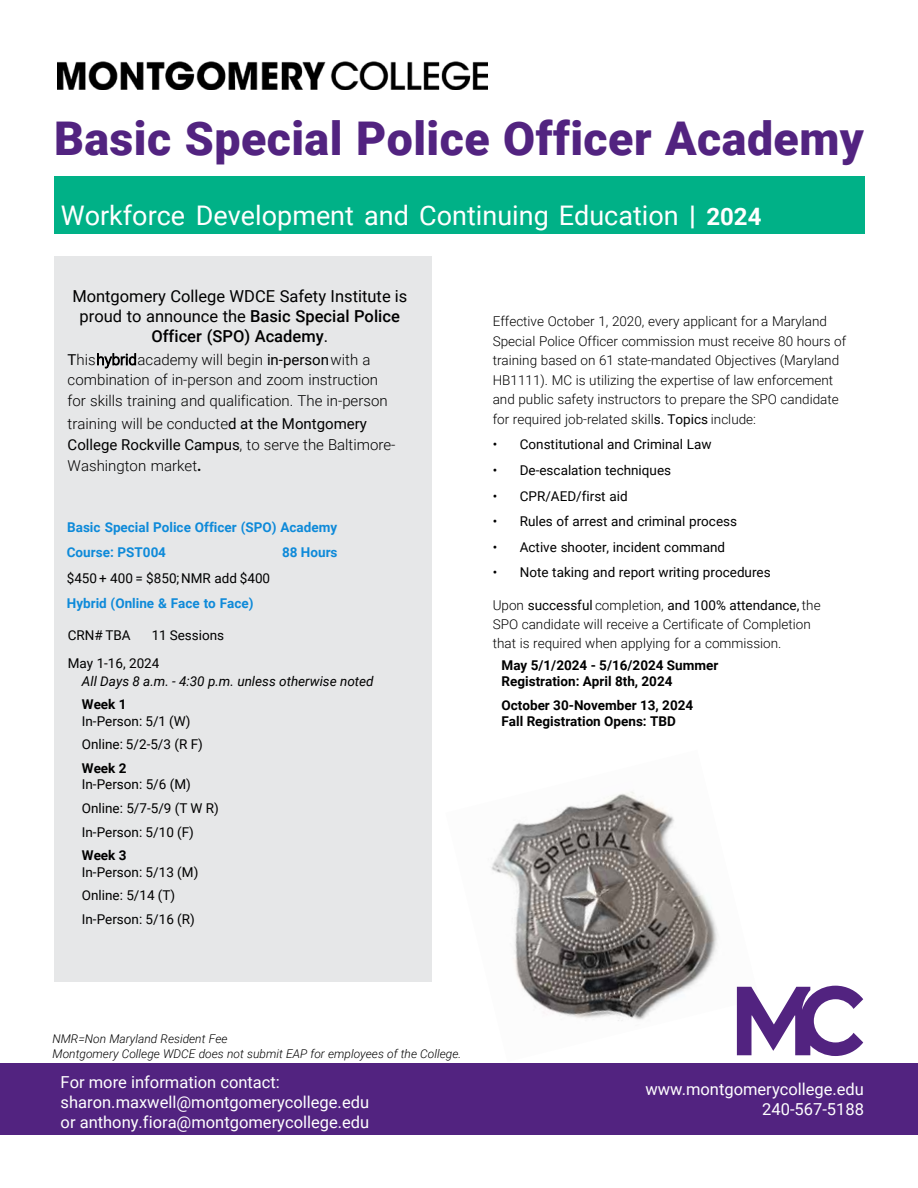
<style>
.page{position:relative;width:918px;height:1188px;background:#fff}
.page>*{position:absolute;margin:0;border:0;box-sizing:border-box;transform-origin:0 0}
.t1{font:900 46.5px "Roboto";letter-spacing:.01em;color:#522380}
.t2{font:27px "Roboto";color:#fff}
.t3{font:16.5px/19.8px "Roboto";color:#fff}
.t4{font:16.5px/19.8px "Roboto";color:#000;text-align:center}
.t5{font:300 15px/21.3px "Roboto";color:#000}
.t6{font:300 13.5px/19.6px "Roboto";color:#000}
.t7{font:13.5px/23.7px "Roboto";color:#000}
.t8{font:700 13.5px/16.2px "Roboto";color:#000}
.t9{font:700 13.5px/25.3px "Roboto";color:#0e8ad9}
.t10{font:italic 13.5px/23.7px "Roboto";color:#000}
.t11{font:700 13.5px "Roboto";color:#0e8ad9}
.t12{font:13.5px "Roboto";color:#000}
.t13{font:italic 300 12px "Roboto";color:#000}
.s1{font-weight:700}
.s2{font-weight:700;font-size:24px}
.s3{font-weight:500}
.s4{font-weight:400}
.s5{font-style:inherit}
.s6{font-weight:400;color:#000}
.s7{font-weight:700;font-style:normal}
</style>
<div class="page">
<img style="left:491px;top:791px;width:246px;height:264px">
<div style="left:54px;top:176px;width:810px;height:58px;background:#00b187"></div>
<div style="left:54px;top:256px;width:378px;height:726px;background:#e6e7e8"></div>
<img style="left:57px;top:61px;width:431px;height:28px">
<div style="left:0;top:1063px;width:493px;height:71px;background:#522380"></div>
<div style="left:493px;top:1063px;width:425px;height:71px;background:#522380"></div>
<svg style="left:737px;top:986px;width:126px;height:70px"></svg>
<h1 class="t1" style="left:54px;top:106px;width:811px">Basic Special Police Officer Academy</h1>
<p class="t2" style="left:61px;top:197px;width:702px">Workforce Development and Continuing Education <span class="s1">|</span> <span class="s2">2024</span></p>
<h2 class="t4" style="left:72px;top:286px;width:336px">Montgomery College WDCE Safety Institute is proud to announce the <span class="s3">Basic Special Police<br>Officer (SPO) Academy</span>.</h2>
<p class="t5" style="left:68px;top:348px;width:329px"><span class="s4">T</span>his hybrid academy will begin <span class="s4">in-person</span> with a combination of in-person and zoom instruction for skills training and qualification. The in-person training will be conducte<span class="s4">d</span> <span class="s4">at the Montgomery College Rockville Campus</span>, to serve the Baltimore-Washington market<span class="s1">.</span></p>
<h3 class="t9" style="left:67px;top:514px;width:271px">Basic Special Police Officer (SPO) Academy</h3>
<p class="t11" style="left:67px;top:543px;width:101px">Course: PST004</p>
<p class="t9" style="left:282px;top:539px;width:57px">8<span class="s5">8</span> Hours</p>
<p class="t9" style="left:67px;top:565px;width:205px"><span class="s6">$4</span><span class="s6">50</span> <span class="s6">+</span> <span class="s6">400</span> <span class="s6">= $</span><span class="s6">850</span><span class="s6">; NMR add $</span><span class="s6">400<br></span>Hybrid (Online &amp; Face to Face)</p>
<p class="t12" style="left:68px;top:625px;width:64px">CRN# <span class="s5">TBA</span></p>
<p class="t7" style="left:68px;top:620px;width:158px;line-height:28.3px;text-indent:84px"><span class="s5">1</span>1 <span class="s5">Sessions<br></span>May 1-16, 2024</p>
<p class="t10" style="left:82px;top:669px;width:293px">All Days 8 a.m. - 4:30 p.m. unless otherwise noted<br><span class="s7">Week 1</span></p>
<p class="t7" style="left:82px;top:709px;width:123px">In-Person: 5/1 (W)<br>Online: 5/2-5/3 (R F)<br><span class="s1">Week 2</span></p>
<p class="t7" style="left:82px;top:772px;width:139px">In-Person: 5/6 (M)<br>Online: 5/7-5/9 (T W R)<br>In-Person: 5/10 (F)<br><span class="s1">Week 3</span></p>
<p class="t7" style="left:82px;top:859px;width:118px">In-Person: 5/13 (M)<br>Online: 5/14 (T)<br>In-Person: 5/16 (R)</p>
<p class="t6" style="left:493px;top:311px;width:355px">Effective October 1, 2020, every applicant for a Maryland Special Police Officer commission must receive 80 hours of training based on 61 state-mandated Objectives (Maryland HB1111). MC is utilizing the expertise of law enforcement and public safety instructors to prepare the SPO candidate for required job-related skill<span class="s4">s. Topics</span> include:</p>
<p class="t7" style="left:493px;top:432px;width:220px">• Constitutional and Criminal Law</p>
<p class="t7" style="left:493px;top:458px;width:180px">• De-escalation techniques</p>
<p class="t7" style="left:493px;top:483px;width:136px">• CPR/AED/first aid</p>
<p class="t7" style="left:493px;top:509px;width:246px">• Rules of arrest and criminal process</p>
<p class="t7" style="left:493px;top:535px;width:234px">• Active shooter, incident command</p>
<p class="t7" style="left:493px;top:560px;width:280px">• Note taking and report writing procedures</p>
<p class="t6" style="left:493px;top:596px;width:329px;line-height:18.9px">Upon <span class="s4">successful</span> completion, <span class="s4">and 100% attendance,</span> the<br>SPO candidate will receive a Certificate of Completion that is required when applying for a commission.</p>
<h4 class="t8" style="left:502px;top:656px;width:218px">May 5/1/2024 - 5/16/2024 Summer<br>Registration: April 8th, 2024</h4>
<h4 class="t8" style="left:502px;top:696px;width:193px">October 30-November 13, 2024<br>Fall Registration Opens: TBD</h4>
<h4 class="t13" style="left:53px;top:1030px;width:176px">NMR=Non Maryland Resident Fee</h4>
<p class="t3" style="left:61px;top:1072px;width:310px">For more information contact: sharon.maxwell@montgomerycollege.edu or anthony.fiora@montgomerycollege.edu</p>
<p class="t3" style="left:646px;top:1079px;width:220px;text-align:right">www.montgomerycollege.edu<br>240-567-5188</p>
<h4 class="t13" style="left:53px;top:1045px;width:410px">Montgomery College WDCE does not submit EAP for employees of the College.</h4>
</div>
